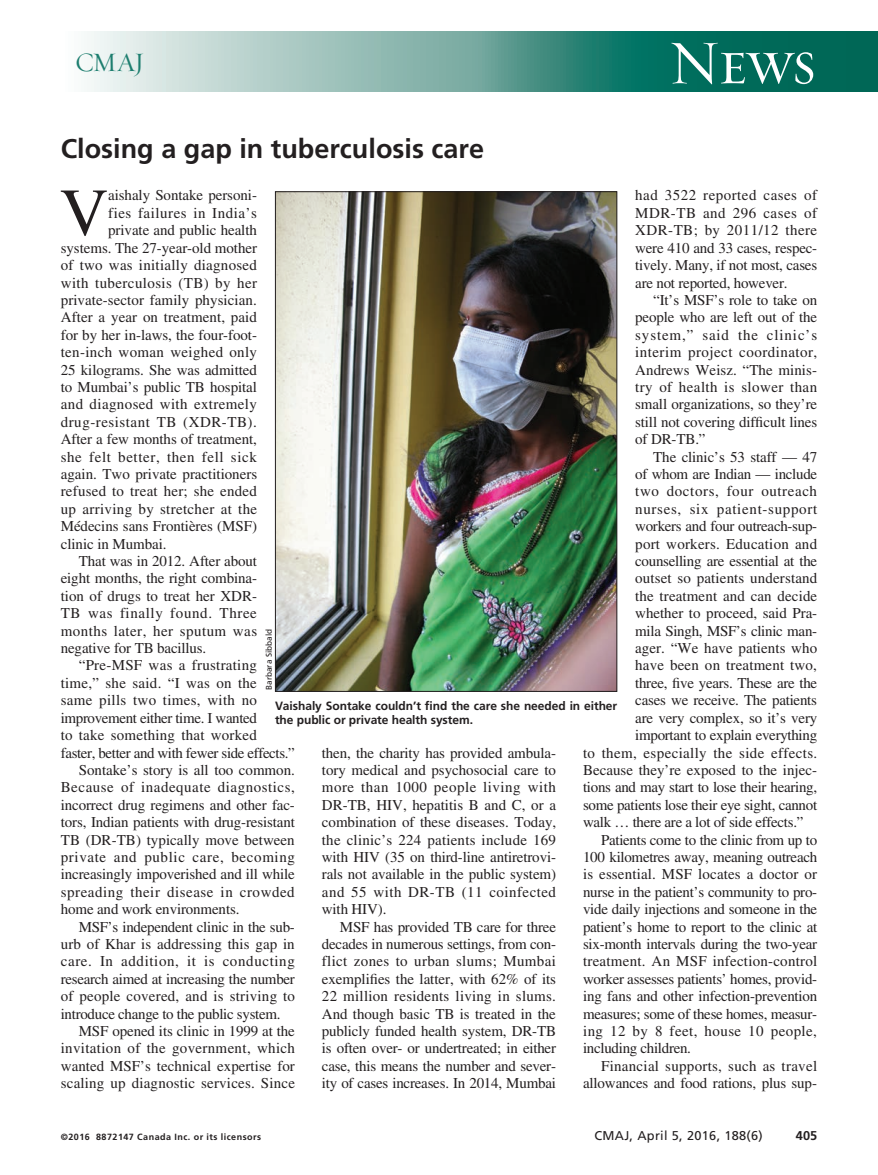
<style>
.page{position:relative;width:878px;height:1175px;background:#fff}
.page>*{position:absolute;margin:0;border:0;box-sizing:border-box;transform-origin:0 0}
.DC{font:67.5px "Times LT Std";color:#231f20}
.t1{font:63px "Requiem Display HTF Small Caps";color:#fff}
.Article_title{font:700 27px "Frutiger LT Std";color:#231f20}
.t2{font:27px "Requiem Display HTF Roman";color:#1d7e6f}
.DC-2{font:15px/17.4px "Times LT Std";letter-spacing:-.005em;color:#231f20;text-align:justify}
.DC-3{font:15px/17.4px "Times LT Std";letter-spacing:.015em;color:#231f20}
.DC-4{font:15px "Times LT Std";letter-spacing:.025em;color:#231f20}
.DC-5{font:15px "Times LT Std";letter-spacing:.02em;color:#231f20}
.DC-6{font:15px "Times LT Std";letter-spacing:.04em;color:#231f20}
.DC-7{font:15px "Times LT Std";letter-spacing:.035em;color:#231f20}
.DC-8{font:15px "Times LT Std";letter-spacing:.045em;color:#231f20}
.t3{font:12.75px "Frutiger LT Std";letter-spacing:.025em;color:#231f20}
.t4{font:700 12.75px "Frutiger LT Std";color:#231f20}
.Fig_caption{font:700 12px/14.2px "Frutiger LT Std";letter-spacing:-.005em;color:#231f20}
.t5{font:700 9px "Frutiger LT Std";letter-spacing:.05em;color:#231f20}
.PC{font:8.25px "Frutiger LT Std";color:#231f20}
</style>
<div class="page">
<svg style="left:87px;top:32px;width:791px;height:60px;background:#62a197"></svg>
<img style="left:277px;top:193px;width:338px;height:497px">
<h3 class="t2" style="left:75px;top:46px;width:71px">CMAJ</h3>
<h2 class="t1" style="left:668px;top:26px;width:150px">News</h2>
<p class="Article_title" style="left:61px;top:133px;width:425px">Closing a gap in tuberculosis care</p>
<p class="DC-2" style="left:635px;top:187px;width:183px">had 3522 reported cases of MDR-TB and 296 cases of XDR-TB; by 2011/12 there were 410 and 33 cases, respec&shy;tively. Many, if not most, cases are not reported, however.</p>
<p class="DC-2" style="left:635px;top:291px;width:183px;text-indent:18px">“It’s MSF’s role to take on people who are left out of the system,” said the clinic’s interim project coordinator, Andrews Weisz. “The minis&shy;try of health is slower than small organizations, so they’re still not covering difficult lines of DR-TB.”</p>
<p class="DC-2" style="left:653px;top:448px;width:165px">The clinic’s 53 staff — 47</p>
<p class="DC-2" style="left:635px;top:465px;width:183px">of whom are Indian — include</p>
<p class="DC-6" style="left:635px;top:483px;width:183px">two doctors, four outreach</p>
<p class="DC-8" style="left:635px;top:500px;width:183px">nurses, six patient-support</p>
<p class="DC-2" style="left:635px;top:517px;width:183px">workers and four outreach-sup-</p>
<p class="DC-3" style="left:635px;top:535px;width:183px">port workers. Education and</p>
<p class="DC-2" style="left:635px;top:552px;width:183px">counselling are essential at the</p>
<p class="DC-2" style="left:635px;top:569px;width:183px">outset so patients understand</p>
<p class="DC-2" style="left:635px;top:587px;width:183px">the treatment and can decide</p>
<p class="DC-2" style="left:635px;top:604px;width:183px">whether to proceed, said Pra-</p>
<p class="DC-2" style="left:635px;top:622px;width:183px">mila Singh, MSF’s clinic man-</p>
<p class="DC-2" style="left:635px;top:639px;width:183px">ager. “We have patients who</p>
<p class="DC-2" style="left:635px;top:656px;width:183px">have been on treatment two,</p>
<p class="DC-2" style="left:635px;top:674px;width:183px">three, five years. These are the</p>
<p class="DC-2" style="left:635px;top:691px;width:183px">cases we receive. The patients</p>
<p class="DC-2" style="left:635px;top:709px;width:184px">are very complex, so it’s very</p>
<p class="DC-2" style="left:635px;top:726px;width:183px">important to explain everything</p>
<p class="DC-4" style="left:583px;top:744px;width:236px">to them, especially the side effects.</p>
<p class="DC-2" style="left:583px;top:761px;width:236px">Because they’re exposed to the injec-</p>
<p class="DC-2" style="left:583px;top:778px;width:235px">tions and may start to lose their hearing,</p>
<p class="DC-2" style="left:583px;top:796px;width:236px">some patients lose their eye sight, cannot</p>
<p class="DC-2" style="left:583px;top:813px;width:222px">walk … there are a lot of side effects.”</p>
<p class="DC-2" style="left:583px;top:830px;width:236px;text-indent:18px">Patients come to the clinic from up to 100 kilometres away, meaning outreach is essential. MSF locates a doctor or nurse in the patient’s community to pro&shy;vide daily injections and someone in the patient’s home to report to the clinic at six-month intervals during the two-year treatment. An MSF infection-control worker assesses patients’ homes, provid&shy;ing fans and other infection-prevention measures; some of these homes, measur&shy;ing 12 by 8 feet, house 10 people, including children.</p>
<p class="DC-2" style="left:583px;top:1057px;width:235px;text-align:right">Financial supports, such as travel allowances and food rations, plus sup-</p>
<p class="DC" style="left:60px;top:175px;width:50px">V</p>
<p class="DC-2" style="left:108px;top:187px;width:150px">aishaly Sontake personi-</p>
<p class="DC-7" style="left:108px;top:204px;width:150px">fies failures in India’s</p>
<p class="DC-2" style="left:108px;top:221px;width:150px">private and public health</p>
<p class="DC-2" style="left:61px;top:239px;width:198px">systems. The 27-year-old mother</p>
<p class="DC-5" style="left:61px;top:257px;width:198px">of two was initially diagnosed</p>
<p class="DC-4" style="left:61px;top:274px;width:198px">with tuberculosis (TB) by her</p>
<p class="DC-2" style="left:61px;top:291px;width:197px">private-sector family physician.</p>
<p class="DC-2" style="left:61px;top:308px;width:198px">After a year on treatment, paid</p>
<p class="DC-2" style="left:61px;top:326px;width:198px">for by her in-laws, the four-foot-</p>
<p class="DC-5" style="left:61px;top:344px;width:198px">ten-inch woman weighed only</p>
<p class="DC-2" style="left:61px;top:361px;width:198px">25 kilograms. She was admitted</p>
<p class="DC-2" style="left:61px;top:378px;width:198px">to Mumbai’s public TB hospital</p>
<p class="DC-4" style="left:61px;top:396px;width:198px">and diagnosed with extremely</p>
<p class="DC-7" style="left:61px;top:413px;width:197px">drug-resistant TB (XDR-TB).</p>
<p class="DC-2" style="left:61px;top:430px;width:198px">After a few months of treatment,</p>
<p class="DC-6" style="left:61px;top:448px;width:198px">she felt better, then fell sick</p>
<p class="DC-2" style="left:61px;top:465px;width:198px">again. Two private practitioners</p>
<p class="DC-3" style="left:61px;top:482px;width:198px">refused to treat her; she ended</p>
<p class="DC-5" style="left:61px;top:500px;width:198px">up arriving by stretcher at the</p>
<p class="DC-2" style="left:61px;top:517px;width:198px">Médecins sans Frontières (MSF)</p>
<p class="DC-2" style="left:61px;top:535px;width:107px">clinic in Mumbai.</p>
<p class="DC-2" style="left:61px;top:552px;width:198px;text-indent:18px">That was in 2012. After about eight months, the right combina&shy;tion of drugs to treat her XDR-TB was finally found. Three months later, her sputum was negative for TB bacillus.</p>
<p class="DC-3" style="left:61px;top:656px;width:235px;text-indent:18px">“Pre-MSF was a frustrating time,” she said. “I was on the<br>same pills two times, with no improvement either time. I wanted<br>to take something that worked faster, better and with fewer side effects.”</p>
<p class="DC-2" style="left:61px;top:761px;width:236px;text-indent:18px">Sontake’s story is all too common.<br>Because of inadequate diagnostics, incorrect drug regimens and other fac&shy;tors, Indian patients with drug-resistant TB (DR-TB) typically move between private and public care, becoming increasingly impoverished and ill while spreading their disease in crowded home and work environments.</p>
<p class="DC-2" style="left:61px;top:917px;width:236px;text-indent:18px">MSF’s independent clinic in the sub&shy;urb of Khar is addressing this gap in care. In addition, it is conducting research aimed at increasing the number of people covered, and is striving to introduce change to the public system.</p>
<p class="DC-2" style="left:61px;top:1022px;width:236px;text-indent:18px">MSF opened its clinic in 1999 at the invitation of the government, which wanted MSF’s technical expertise for scaling up diagnostic services. Since</p>
<p class="PC" style="left:264px;top:690px;width:62px;rotate:-90deg">Barbara Sibbald</p>
<p class="Fig_caption" style="left:275px;top:698px;width:344px">Vaishaly Sontake couldn’t find the care she needed in either the public or private health system.</p>
<p class="DC-2" style="left:322px;top:743px;width:236px">then, the charity has provided ambula&shy;tory medical and psychosocial care to more than 1000 people living with DR-TB, HIV, hepatitis B and C, or a combination of these diseases. Today, the clinic’s 224 patients include 169 with HIV (35 on third-line antiretrovi&shy;rals not available in the public system) and 55 with DR-TB (11 coinfected with HIV).</p>
<p class="DC-2" style="left:322px;top:917px;width:236px;text-indent:18px">MSF has provided TB care for three decades in numerous settings, from con&shy;flict zones to urban slums; Mumbai exemplifies the latter, with 62% of its 22 million residents living in slums.<br>And though basic TB is treated in the publicly funded health system, DR-TB is often over- or undertreated; in either case, this means the number and sever&shy;ity of cases increases. In 2014, Mumbai</p>
<p class="t5" style="left:61px;top:1131px;width:202px">©2016 8872147 Canada Inc. or its licensors</p>
<p class="t3" style="left:594px;top:1127px;width:170px">CMAJ, April 5, 2016, 188(6)</p>
<p class="t4" style="left:795px;top:1127px;width:23px">405</p>
</div>
